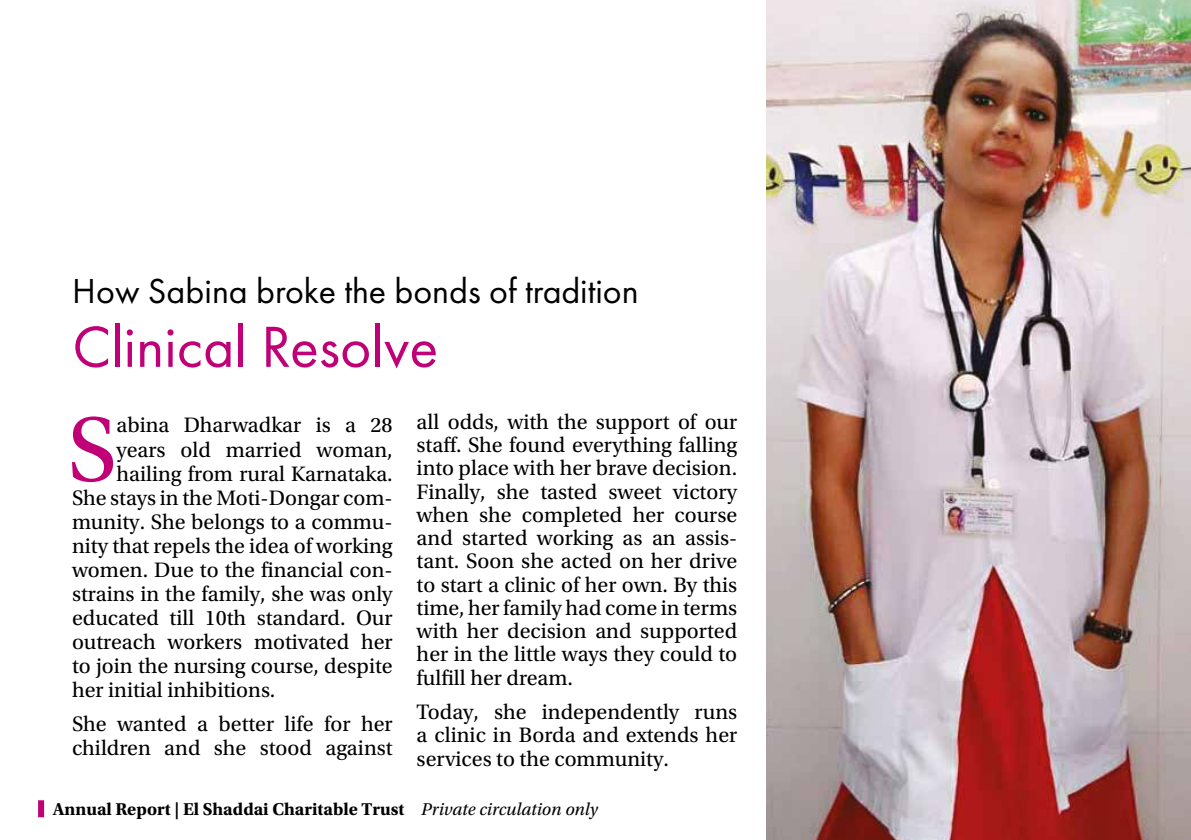
<style>
.page{position:relative;width:1191px;height:840px;background:#fff}
.page>*{position:absolute;margin:0;border:0;box-sizing:border-box;transform-origin:0 0}
.t1{font:95.6px "Utopia Std";color:#c00076}
.t2{font:60px "Futura PT";color:#c00076}
.t3{font:36px "Futura PT";color:#000}
.t4{font:22px/23.2px "Utopia Std";color:#000;text-align:justify}
.t5{font:700 18px "Utopia Std";color:#000}
.s1{font-weight:400;font-style:italic}
</style>
<div class="page">
<div style="left:38px;top:799px;width:6px;height:17px;background:#c00076"></div>
<img style="left:766px;top:0;width:425px;height:839px">
<h3 class="t3" style="left:72px;top:269px;width:568px">How Sabina broke the bonds of tradition</h3>
<h2 class="t2" style="left:72px;top:311px;width:367px">Clinical Resolve</h2>
<h1 class="t1" style="left:68px;top:397px;width:50px">S</h1>
<p class="t4" style="left:116px;top:414px;width:277px">abina Dharwadkar is a 28</p>
<p class="t4" style="left:116px;top:438px;width:278px">years old married woman,</p>
<p class="t4" style="left:116px;top:462px;width:278px">hailing from rural Karnataka.</p>
<p class="t4" style="left:72px;top:486px;width:322px">She stays in the Moti-Dongar com-</p>
<p class="t4" style="left:72px;top:510px;width:322px">munity. She belongs to a commu-</p>
<p class="t4" style="left:72px;top:534px;width:322px">nity that repels the idea of working</p>
<p class="t4" style="left:72px;top:558px;width:322px">women. Due to the financial con-</p>
<p class="t4" style="left:72px;top:582px;width:322px">strains in the family, she was only</p>
<p class="t4" style="left:72px;top:606px;width:322px">educated till 10th standard. Our</p>
<p class="t4" style="left:72px;top:630px;width:322px">outreach workers motivated her</p>
<p class="t4" style="left:72px;top:654px;width:322px">to join the nursing course, despite</p>
<p class="t4" style="left:72px;top:678px;width:205px">her initial inhibitions.</p>
<p class="t4" style="left:72px;top:712px;width:322px">She wanted a better life for her children and she stood against</p>
<p class="t4" style="left:416px;top:410px;width:322px">all odds, with the support of our staff. She found everything falling into place with her brave decision.<br>Finally, she tasted sweet victory when she completed her course and started working as an assis&shy;tant. Soon she acted on her drive to start a clinic of her own. By this time, her family had come in terms with her decision and supported her in the little ways they could to fulfill her dream.</p>
<p class="t4" style="left:416px;top:700px;width:322px">Today, she independently runs a clinic in Borda and extends her services to the community.</p>
<p class="t5" style="left:53px;top:798px;width:546px">Annual Report | El Shaddai Charitable Trust <span class="s1">Private circulation only</span></p>
</div>
